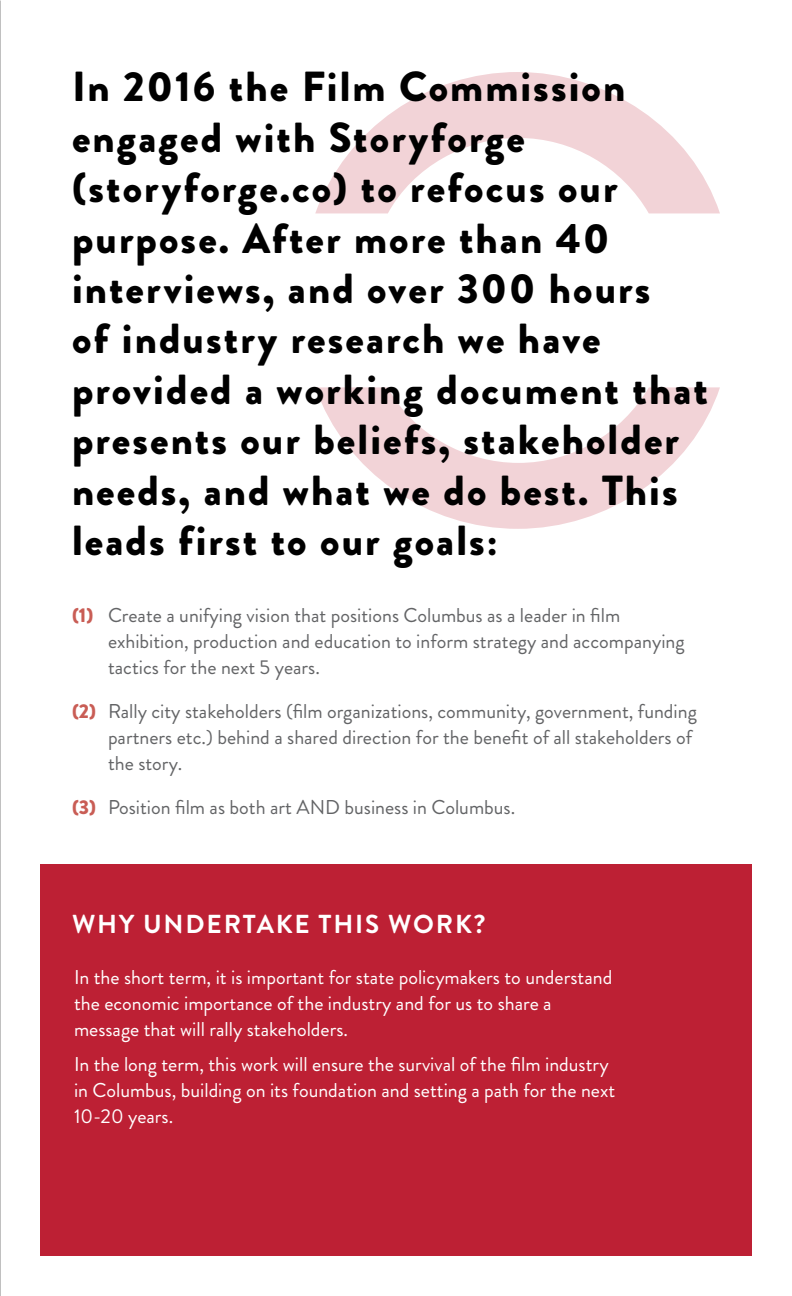
<style>
.page{position:relative;width:792px;height:1296px;background:#fff}
.page>*{position:absolute;margin:0;border:0;box-sizing:border-box;transform-origin:0 0}
.t1{font:900 42px/50.4px "Brandon Grotesque";letter-spacing:.05em;color:#000}
.t2{font:700 26px "Brandon Grotesque";letter-spacing:.07em;color:#fff}
.t3{font:20px/26px "Brandon Grotesque";color:#636466}
.t4{font:20px/26px "Brandon Grotesque";color:#fff}
.s1{font-weight:900;color:#c95d55}
</style>
<div class="page">
<div style="left:40px;top:864px;width:712px;height:392px;background:#bd2034"></div>
<svg style="left:315px;top:72px;width:405px;height:141px"></svg>
<svg style="left:315px;top:387px;width:405px;height:142px"></svg>
<img style="left:0;top:478px;width:1px;height:120px">
<p class="t1" style="left:72px;top:62px;width:638px">In 2016 the Film Commission engaged with Storyforge (storyforge.co) to refocus our purpose. After more than 40 interviews, and over 300 hours<br>of industry research we have provided a working document that presents our beliefs, stakeholder needs, and what we do best. This leads first to our goals:</p>
<p class="t3" style="left:108px;top:602px;width:578px;text-indent:-36px"><span class="s1">(1)</span> Create a unifying vision that positions Columbus as a leader in film exhibition, production and education to inform strategy and accompanying tactics for the next 5 years.</p>
<p class="t3" style="left:108px;top:698px;width:590px;text-indent:-36px"><span class="s1">(2)</span> Rally city stakeholders (film organizations, community, government, funding partners etc.) behind a shared direction for the benefit of all stakeholders of the story.</p>
<p class="t3" style="left:72px;top:794px;width:445px"><span class="s1">(3)</span> Position film as both art AND business in Columbus.</p>
<h2 class="t2" style="left:72px;top:906px;width:415px">WHY UNDERTAKE THIS WORK?</h2>
<p class="t4" style="left:74px;top:964px;width:540px">In the short term, it is important for state policymakers to understand the economic importance of the industry and for us to share a message that will rally stakeholders.</p>
<p class="t4" style="left:74px;top:1051px;width:543px">In the long term, this work will ensure the survival of the film industry in Columbus, building on its foundation and setting a path for the next<br>10-20 years.</p>
</div>
